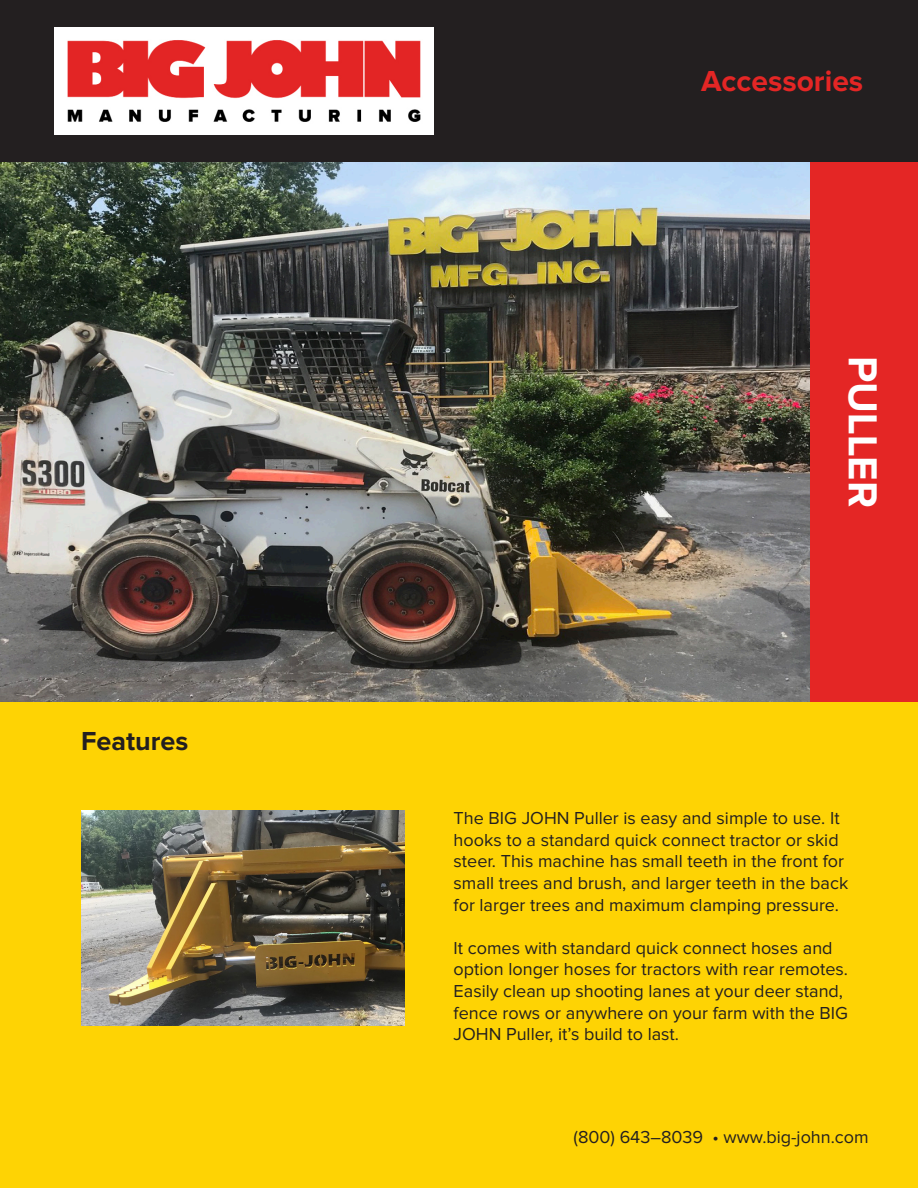
<style>
.page{position:relative;width:918px;height:1188px;background:#fff}
.page>*{position:absolute;margin:0;border:0;box-sizing:border-box;transform-origin:0 0}
.t1{font:700 42px "Proxima Nova";color:#fff}
.t2{font:700 30px "Proxima Nova";color:#e42625}
.t3{font:700 27px "Proxima Nova";color:#231f20}
.t4{font:18px/21.6px "Proxima Nova";color:#231f20}
</style>
<div class="page">
<div style="left:0;top:702px;width:918px;height:486px;background:#fed304"></div>
<div style="left:0;top:0;width:918px;height:162px;background:#231f20"></div>
<img style="left:55px;top:27px;width:379px;height:108px">
<div style="left:810px;top:162px;width:108px;height:540px;background:#e42625"></div>
<img style="left:0;top:162px;width:810px;height:540px">
<img style="left:81px;top:810px;width:324px;height:216px">
<p class="t3" style="left:81px;top:729px;width:109px">Features</p>
<p class="t2" style="left:701px;top:67px;width:164px">Accessories</p>
<p class="t1" style="left:882px;top:356px;width:153px;rotate:90deg">PULLER</p>
<p class="t4" style="left:454px;top:808px;width:396px">The BIG JOHN Puller is easy and simple to use. It hooks to a standard quick connect tractor or skid steer. This machine has small teeth in the front for small trees and brush, and larger teeth in the back for larger trees and maximum clamping pressure.</p>
<p class="t4" style="left:454px;top:938px;width:396px">It comes with standard quick connect hoses and option longer hoses for tractors with rear remotes.<br>Easily clean up shooting lanes at your deer stand, fence rows or anywhere on your farm with the BIG JOHN Puller, it’s build to last.</p>
<p class="t4" style="left:574px;top:1127px;width:297px">(800) 643–8039 • www.big-john.com</p>
</div>
